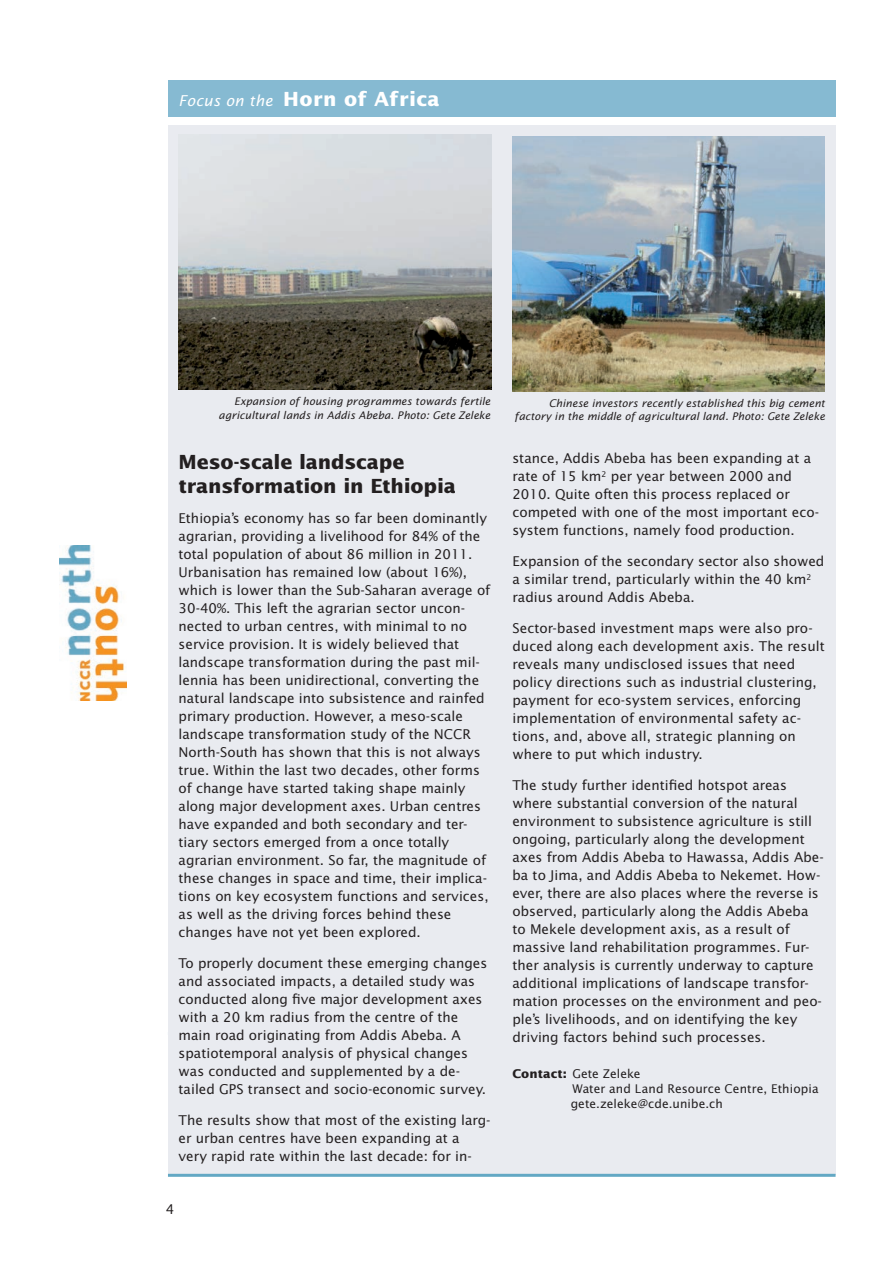
<style>
.page{position:relative;width:893px;height:1263px;background:#fff}
.page>*{position:absolute;margin:0;border:0;box-sizing:border-box;transform-origin:0 0}
.t1{font:700 19.5px/24px "Lucida Sans Std";letter-spacing:-.015em;color:#231f20}
.t2{font:700 19.5px "Lucida Sans Std";letter-spacing:.02em;color:#fff}
.t3{font:13.5px/18px "Lucida Sans Std";color:#231f20}
.t4{font:12px/15px "Lucida Sans Std";letter-spacing:.005em;color:#231f20}
.t5{font:italic 10.5px/13.5px "Lucida Sans Std";letter-spacing:.005em;color:#231f20;text-align:right}
.s1{font-weight:400;font-style:italic;font-size:15px}
.s2{font-weight:700}
</style>
<div class="page">
<img style="left:60px;top:545px;width:66px;height:155px">
<div style="left:168px;top:81px;width:668px;height:36px;background:#86bad2"></div>
<div style="left:168px;top:125px;width:668px;height:1050px;background:#e9ebf0"></div>
<hr style="left:168px;top:1174px;width:668px;height:3px;background:#63a8c4">
<img style="left:179px;top:135px;width:312px;height:255px">
<img style="left:512px;top:136px;width:313px;height:255px">
<h1 class="t2" style="left:179px;top:88px;width:263px"><span class="s1">Focus on the</span> Horn of Africa</h1>
<p class="t5" style="left:219px;top:395px;width:273px">Expansion of housing programmes towards fertile agricultural lands in Addis Abeba. Photo: Gete Zeleke</p>
<p class="t5" style="left:515px;top:396px;width:312px">Chinese investors recently established this big cement factory in the middle of agricultural land. Photo: Gete Zeleke</p>
<h1 class="t1" style="left:179px;top:450px;width:279px">Meso-scale landscape transformation in Ethiopia</h1>
<p class="t3" style="left:179px;top:510px;width:313px">Ethiopia’s economy has so far been dominantly agrarian, providing a livelihood for 84% of the total population of about 86 million in 2011.<br>Urbanisation has remained low (about 16%), which is lower than the Sub-Saharan average of 30-40%. This left the agrarian sector uncon&shy;nected to urban centres, with minimal to no service provision. It is widely believed that landscape transformation during the past mil&shy;lennia has been unidirectional, converting the natural landscape into subsistence and rainfed primary production. However, a meso-scale landscape transformation study of the NCCR North-South has shown that this is not always true. Within the last two decades, other forms of change have started taking shape mainly along major development axes. Urban centres have expanded and both secondary and ter&shy;tiary sectors emerged from a once totally agrarian environment. So far, the magnitude of these changes in space and time, their implica&shy;tions on key ecosystem functions and services, as well as the driving forces behind these changes have not yet been explored.</p>
<p class="t3" style="left:179px;top:954px;width:310px">To properly document these emerging changes and associated impacts, a detailed study was conducted along five major development axes with a 20 km radius from the centre of the main road originating from Addis Abeba. A spatiotemporal analysis of physical changes was conducted and supplemented by a de&shy;tailed GPS transect and socio-economic survey.</p>
<p class="t3" style="left:179px;top:1111px;width:313px">The results show that most of the existing larg&shy;er urban centres have been expanding at a very rapid rate within the last decade: for in-</p>
<p class="t3" style="left:166px;top:1200px;width:10px">4</p>
<p class="t3" style="left:512px;top:449px;width:308px">stance, Addis Abeba has been expanding at a rate of 15 km<sup>2</sup> per year between 2000 and 2010. Quite often this process replaced or competed with one of the most important eco&shy;system functions, namely food production.</p>
<p class="t3" style="left:512px;top:552px;width:314px">Expansion of the secondary sector also showed a similar trend, particularly within the 40 km<sup>2 </sup>radius around Addis Abeba.</p>
<p class="t3" style="left:512px;top:619px;width:314px">Sector-based investment maps were also pro&shy;duced along each development axis. The result reveals many undisclosed issues that need policy directions such as industrial clustering, payment for eco-system services, enforcing implementation of environmental safety ac&shy;tions, and, above all, strategic planning on where to put which industry.</p>
<p class="t3" style="left:512px;top:776px;width:313px">The study further identified hotspot areas where substantial conversion of the natural environment to subsistence agriculture is still ongoing, particularly along the development axes from Addis Abeba to Hawassa, Addis Abe&shy;ba to Jima, and Addis Abeba to Nekemet. How&shy;ever, there are also places where the reverse is observed, particularly along the Addis Abeba to Mekele development axis, as a result of massive land rehabilitation programmes. Fur&shy;ther analysis is currently underway to capture additional implications of landscape transfor&shy;mation processes on the environment and peo&shy;ple’s livelihoods, and on identifying the key driving factors behind such processes.</p>
<p class="t4" style="left:571px;top:1066px;width:250px;text-indent:-58px"><span class="s2">Contact:</span> Gete Zeleke<br>Water and Land Resource Centre, Ethiopia gete.zeleke@cde.unibe.ch</p>
</div>
